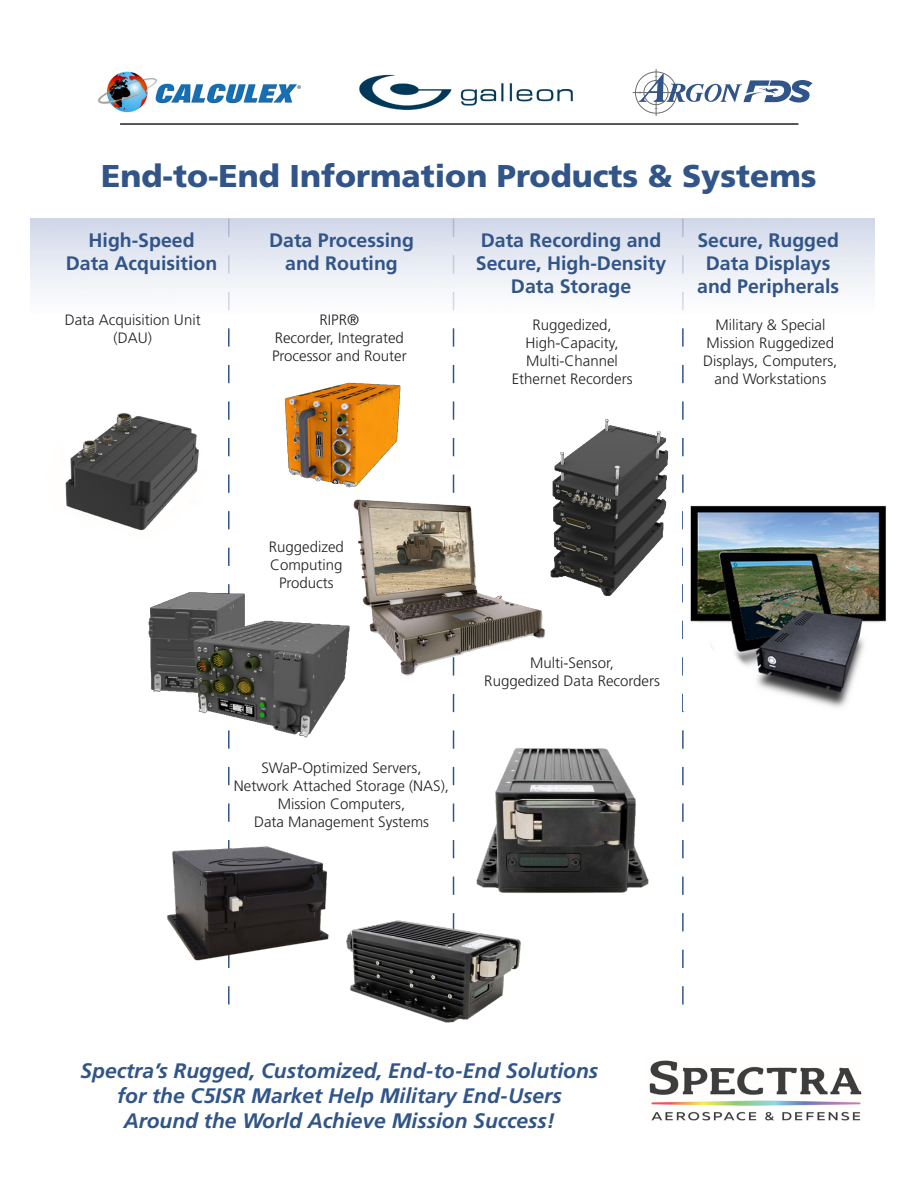
<style>
.page{position:relative;width:918px;height:1188px;background:#fff}
.page>*{position:absolute;margin:0;border:0;box-sizing:border-box;transform-origin:0 0}
.t1{font:31.5px "Frutiger LT 75 Blk";color:#315588}
.t2{font:21px/25.2px "Frutiger LT 66 Bd It";color:#315588;text-align:center}
.t3{font:19.5px/23.4px "Frutiger LT 65 Bd";color:#315588;text-align:center}
.t4{font:15px/18px "Frutiger LT 45 Lt";color:#231f20;text-align:center}
</style>
<div class="page">
<img style="left:649px;top:1060px;width:213px;height:60px">
<svg style="left:228px;top:328px;width:2px;height:677px"></svg>
<svg style="left:453px;top:328px;width:1px;height:565px"></svg>
<svg style="left:682px;top:328px;width:2px;height:677px"></svg>
<img style="left:31px;top:219px;width:844px;height:91px">
<img style="left:65px;top:413px;width:134px;height:118px">
<img style="left:353px;top:492px;width:193px;height:186px">
<img style="left:476px;top:748px;width:173px;height:145px">
<img style="left:167px;top:845px;width:162px;height:118px">
<img style="left:346px;top:893px;width:175px;height:130px">
<img style="left:541px;top:419px;width:128px;height:182px">
<img style="left:148px;top:585px;width:202px;height:154px">
<img style="left:690px;top:505px;width:196px;height:203px">
<img style="left:98px;top:71px;width:203px;height:42px">
<img style="left:359px;top:74px;width:214px;height:36px">
<svg style="left:633px;top:69px;width:179px;height:47px"></svg>
<hr style="left:120px;top:123px;width:678px;height:2px;background:#231f20">
<img style="left:284px;top:382px;width:117px;height:106px">
<p class="t1" style="left:101px;top:157px;width:717px">End-to-End Information Products &amp; Systems</p>
<p class="t3" style="left:66px;top:228px;width:153px">High-Speed<br>Data Acquisition</p>
<p class="t3" style="left:269px;top:228px;width:146px">Data Processing and Routing</p>
<p class="t3" style="left:476px;top:228px;width:192px">Data Recording and<br>Secure, High-Density<br>Data Storage</p>
<p class="t3" style="left:697px;top:228px;width:143px">Secure, Rugged<br>Data Displays and Peripherals</p>
<p class="t4" style="left:65px;top:311px;width:137px">Data Acquisition Unit (DAU)</p>
<p class="t4" style="left:272px;top:311px;width:136px">RIPR®<br>Recorder, Integrated<br>Processor and Router</p>
<p class="t4" style="left:703px;top:316px;width:136px">Military &amp; Special<br>Mission Ruggedized<br>Displays, Computers, and Workstations</p>
<p class="t4" style="left:512px;top:316px;width:122px">Ruggedized,<br>High-Capacity,<br>Multi-Channel<br>Ethernet Recorders</p>
<p class="t4" style="left:269px;top:538px;width:77px">Ruggedized<br>Computing<br>Products</p>
<p class="t4" style="left:234px;top:759px;width:217px">SWaP-Optimized Servers,<br>Network Attached Storage (NAS),<br>Mission Computers,<br>Data Management Systems</p>
<p class="t4" style="left:484px;top:654px;width:177px">Multi-Sensor,<br>Ruggedized Data Recorders</p>
<p class="t2" style="left:81px;top:1058px;width:519px">Spectra’s Rugged, Customized, End-to-End Solutions for the C5ISR Market Help Military End-Users<br>Around the World Achieve Mission Success!</p>
</div>
